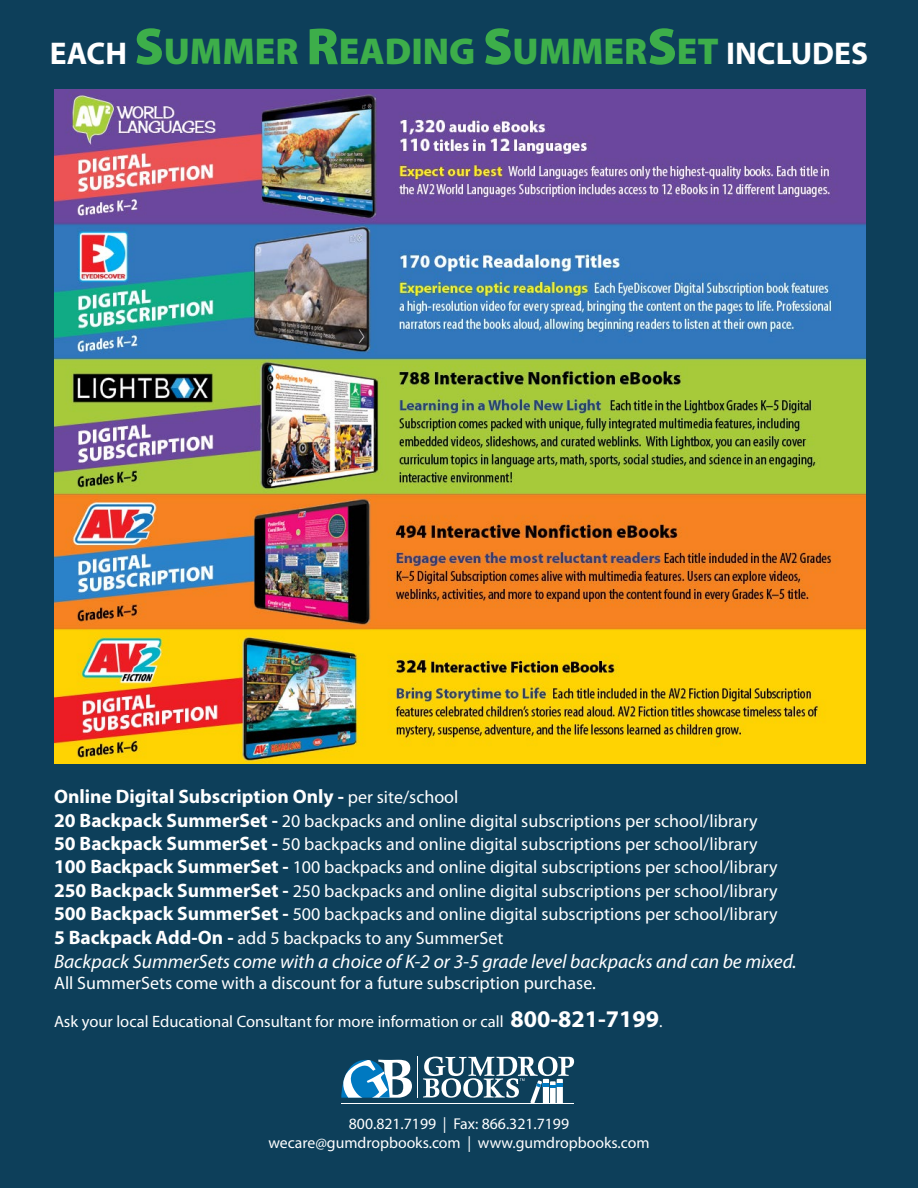
<style>
.page{position:relative;width:918px;height:1188px;background:#0d3f5a}
.page>*{position:absolute;margin:0;border:0;box-sizing:border-box;transform-origin:0 0}
.t1{font:900 37.5px "Myriad Pro";color:#3dae4a}
.t2{font:italic 19.5px "Myriad Pro";color:#fff}
.t3{font:700 19.5px "Myriad Pro";color:#fff}
.t4{font:18px "Myriad Pro";color:#fff}
.t5{font:16.5px "Myriad Pro";color:#fff}
.t6{font:15.75px "Myriad Pro";color:#fff}
.s1{font-weight:700;font-size:31.5px;color:#fff}
.s2{font-size:52.5px}
.s3{font-weight:400;font-size:18px}
.s4{font-weight:700;font-size:19.5px}
.s5{font-weight:700;font-size:24px}
</style>
<div class="page">
<img style="left:54px;top:89px;width:811px;height:675px">
<hr style="left:417px;top:1057px;width:1px;height:41px;background:#fff">
<svg style="left:341px;top:1060px;width:71px;height:38px"></svg>
<hr style="left:341px;top:1103px;width:233px;height:1px;background:#fff">
<svg style="left:423px;top:1057px;width:151px;height:46px"></svg>
<p class="t1" style="left:50px;top:30px;width:820px"><span class="s1">EACH</span> <span class="s2">S</span>UMMER <span class="s2">R</span>EADING <span class="s2">S</span>UMMER<span class="s2">S</span>ET <span class="s1">INCLUDES</span></p>
<p class="t3" style="left:54px;top:786px;width:406px">Online Digital Subscription Only - <span class="s3">per site/school</span></p>
<p class="t4" style="left:54px;top:811px;width:705px"><span class="s4">20 Backpack SummerSet -</span> 20 backpacks and online digital subscriptions per school/library</p>
<p class="t4" style="left:54px;top:834px;width:705px"><span class="s4">50 Backpack SummerSet -</span> 50 backpacks and online digital subscriptions per school/library</p>
<p class="t4" style="left:54px;top:858px;width:725px"><span class="s4">100 Backpack SummerSet -</span> 100 backpacks and online digital subscriptions per school/library</p>
<p class="t4" style="left:54px;top:881px;width:725px"><span class="s4">250 Backpack SummerSet -</span> 250 backpacks and online digital subscriptions per school/library</p>
<p class="t4" style="left:54px;top:904px;width:725px"><span class="s4">500 Backpack SummerSet -</span> 500 backpacks and online digital subscriptions per school/library</p>
<p class="t4" style="left:54px;top:928px;width:451px"><span class="s4">5 Backpack Add-On -</span> add 5 backpacks to any SummerSet</p>
<p class="t2" style="left:54px;top:951px;width:744px">Backpack SummerSets come with a choice of K-2 or 3-5 grade level backpacks and can be mixed.</p>
<p class="t4" style="left:54px;top:973px;width:543px">All SummerSets come with a discount for a future subscription purchase.</p>
<p class="t5" style="left:54px;top:1012px;width:610px">Ask your local Educational Consultant for more information or call <span class="s5">800-821-7199</span>.</p>
<p class="t6" style="left:349px;top:1115px;width:222px">800.821.7199 | Fax: 866.321.7199</p>
<p class="t6" style="left:268px;top:1134px;width:383px">wecare@gumdropbooks.com | www.gumdropbooks.com</p>
</div>
